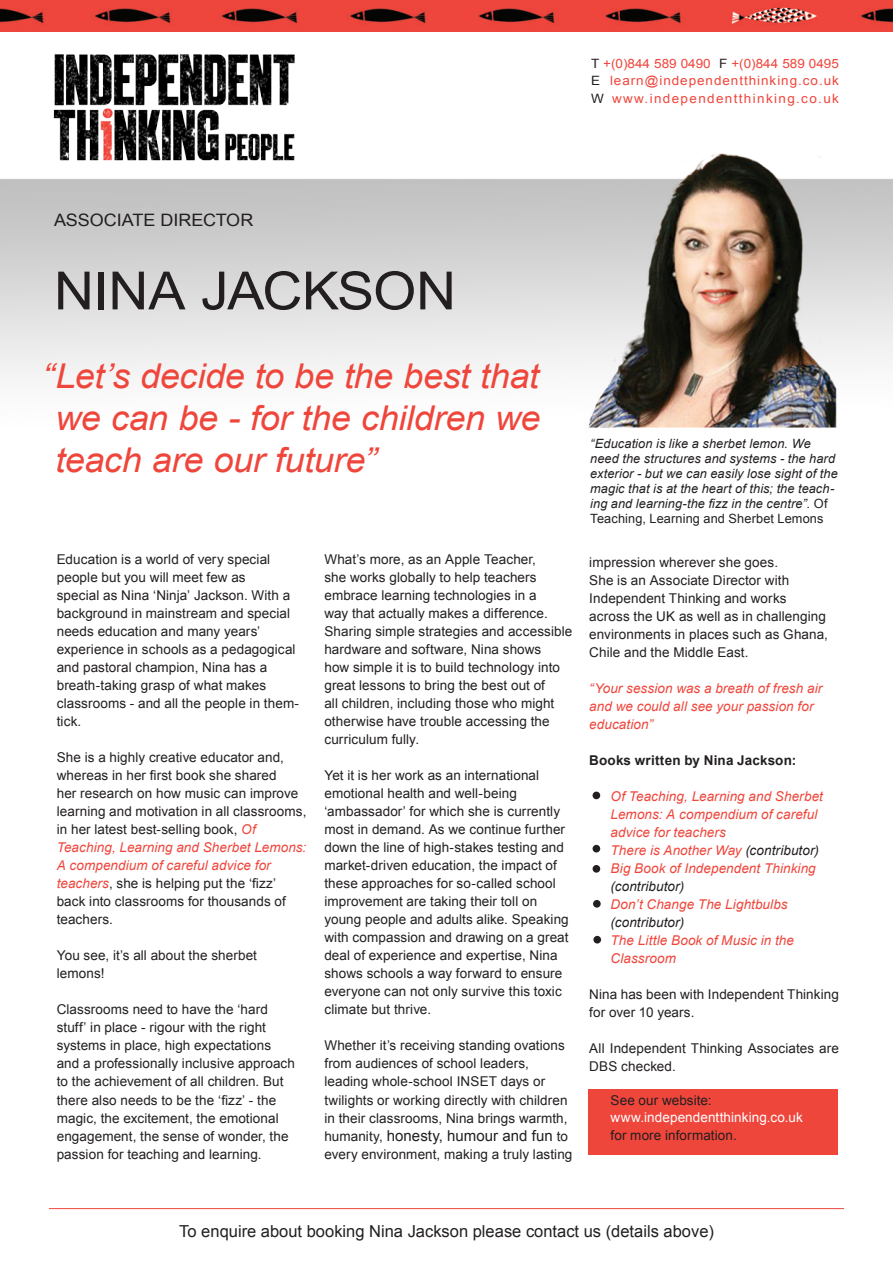
<style>
.page{position:relative;width:893px;height:1263px;background:#fff}
.page>*{position:absolute;margin:0;border:0;box-sizing:border-box;transform-origin:0 0}
.t1{font:52.8px "Arial";letter-spacing:-.01em;color:#231f20;scale:1.05 1}
.t2{font:italic 34.2px/42px "Arial";letter-spacing:-.01em;color:#ef463c;text-align:justify;scale:1.05 1}
.t3{font:17.1px "Arial";color:#231f20;scale:1.05 1}
.t4{font:16.5px "Arial";color:#231f20}
.t5{font:15px "Arial";letter-spacing:.005em;color:#231f20}
.t6{font:13.5px/18px "Arial";letter-spacing:.005em;color:#231f20}
.t7{font:italic 13.5px/18px "Arial";letter-spacing:.005em;color:#ef463c}
.t8{font:13.5px/16.5px "Arial";letter-spacing:.005em;color:#fff}
.t9{font:700 13.5px "Arial";letter-spacing:.01em;color:#231f20}
.t10{font:italic 13.5px "Arial";letter-spacing:.01em;color:#231f20}
.t11{font:12.9px/17.2px "Arial";letter-spacing:.1em;color:#ef463c;text-align:justify;scale:1.05 1}
.t12{font:italic 12.75px/15px "Arial";letter-spacing:.005em;color:#231f20}
.s1{color:#231f20}
.s2{font-style:italic;color:#ef463c}
.s3{font-size:13.5px}
.s4{font-style:normal}
.s5{color:#fff}
</style>
<div class="page">
<img style="left:0;top:153px;width:893px;height:275px">
<img style="left:0;top:0;width:893px;height:32px">
<img style="left:48px;top:54px;width:251px;height:112px">
<hr style="left:49px;top:1208px;width:795px;height:1px;background:#ef463c">
<div style="left:588px;top:1089px;width:250px;height:65px;background:#ef463c"></div>
<div style="left:593px;top:792px;width:7px;height:7px;background:#231f20;border-radius:50%"></div>
<div style="left:593px;top:845px;width:7px;height:7px;background:#231f20;border-radius:50%"></div>
<div style="left:593px;top:865px;width:7px;height:8px;background:#231f20;border-radius:50%"></div>
<div style="left:593px;top:936px;width:8px;height:7px;background:#231f20;border-radius:50%"></div>
<div style="left:593px;top:900px;width:8px;height:8px;background:#231f20;border-radius:50%"></div>
<p class="t11" style="left:591px;top:55px;width:238px"><span class="s1">T</span> +(0)844 589 0490 <span class="s1">F</span> +(0)844 589 0495<br><span class="s1">E</span> learn@independentthinking.co.uk <span class="s1">W</span> www.independentthinking.co.uk</p>
<p class="t3" style="left:54px;top:209px;width:191px">ASSOCIATE DIRECTOR</p>
<p class="t1" style="left:54px;top:256px;width:384px">NINA JACKSON</p>
<p class="t2" style="left:55px;top:355px;width:463px;text-indent:-13px">“Let’s decide to be the best that we can be - for the children we teach are our future”</p>
<p class="t6" style="left:57px;top:551px;width:244px">Education is a world of very special people but you will meet few as<br>special as Nina ‘Ninja’ Jackson. With a background in mainstream and special needs education and many years’ experience in schools as a pedagogical and pastoral champion, Nina has a breath-taking grasp of what makes classrooms - and all the people in them&shy;tick.</p>
<p class="t6" style="left:57px;top:749px;width:251px">She is a highly creative educator and, whereas in her first book she shared<br>her research on how music can improve learning and motivation in all classrooms, in her latest best-selling book, <span class="s2">Of Teaching, Learning and Sherbet Lemons:<br>A compendium of careful advice for teachers</span>, she is helping put the ‘fizz’ back into classrooms for thousands of teachers.</p>
<p class="t6" style="left:57px;top:947px;width:202px">You see, it’s all about the sherbet lemons!</p>
<p class="t6" style="left:57px;top:1001px;width:240px">Classrooms need to have the ‘hard stuff’ in place - rigour with the right systems in place, high expectations and a professionally inclusive approach to the achievement of all children. But there also needs to be the ‘fizz’ - the magic, the excitement, the emotional engagement, the sense of wonder, the passion for teaching and learning.</p>
<p class="t6" style="left:324px;top:551px;width:249px">What’s more, as an Apple Teacher,<br>she works globally to help teachers embrace learning technologies in a<br>way that actually makes a difference.<br>Sharing simple strategies and accessible hardware and software, Nina shows<br>how simple it is to build technology into great lessons to bring the best out of<br>all children, including those who might otherwise have trouble accessing the curriculum fully.</p>
<p class="t6" style="left:324px;top:767px;width:246px">Yet it is her work as an international emotional health and well-being ‘ambassador’ for which she is currently most in demand. As we continue further down the line of high-stakes testing and market-driven education, the impact of these approaches for so-called school improvement are taking their toll on young people and adults alike. Speaking with compassion and drawing on a great deal of experience and expertise, Nina shows schools a way forward to ensure everyone can not only survive this toxic climate but thrive.</p>
<p class="t6" style="left:324px;top:1037px;width:245px">Whether it’s receiving standing ovations from audiences of school leaders, leading whole-school INSET days or twilights or working directly with children in their classrooms, Nina brings warmth,</p>
<p class="t5" style="left:324px;top:1125px;width:245px"><span class="s3">humanity,</span> honesty, humour and fun <span class="s3">to</span></p>
<p class="t6" style="left:324px;top:1145px;width:250px">every environment, making a truly lasting</p>
<p class="t12" style="left:590px;top:436px;width:249px">“Education is like a sherbet lemon. We need the structures and systems - the hard exterior - but we can easily lose sight of the magic that is at the heart of this; the teach&shy;ing and learning-the fizz in the centre”. <span class="s4">Of Teaching, Learning and Sherbet Lemons</span></p>
<p class="t6" style="left:589px;top:553px;width:190px">impression wherever she goes.</p>
<p class="t6" style="left:589px;top:571px;width:240px">She is an Associate Director with Independent Thinking and works across the UK as well as in challenging environments in places such as Ghana, Chile and the Middle East.</p>
<p class="t7" style="left:589px;top:679px;width:234px">“Your session was a breath of fresh air and we could all see your passion for education”</p>
<p class="t9" style="left:589px;top:751px;width:208px">Books written by Nina Jackson:</p>
<p class="t7" style="left:611px;top:787px;width:214px">Of Teaching, Learning and Sherbet<br>Lemons: A compendium of careful advice for teachers</p>
<p class="t7" style="left:611px;top:841px;width:210px">There is Another Way <span class="s1">(contributor)</span></p>
<p class="t7" style="left:611px;top:859px;width:207px">Big Book of Independent Thinking</p>
<p class="t10" style="left:611px;top:877px;width:75px">(contributor)</p>
<p class="t7" style="left:611px;top:895px;width:179px">Don’t Change The Lightbulbs <span class="s1">(contributor)</span></p>
<p class="t7" style="left:611px;top:931px;width:185px">The Little Book of Music in the<br>Classroom</p>
<p class="t6" style="left:589px;top:985px;width:251px">Nina has been with Independent Thinking for over 10 years.</p>
<p class="t6" style="left:589px;top:1039px;width:251px">All Independent Thinking Associates are<br>DBS checked.</p>
<p class="t8" style="left:611px;top:1092px;width:194px"><span class="s1">See our website: </span>www.independentthinking.co.uk</p>
<p class="t6" style="left:611px;top:1126px;width:128px">for more information.</p>
<p class="t4" style="left:179px;top:1220px;width:550px">To enquire about booking Nina Jackson please contact us (details above)<span class="s5">e:</span></p>
</div>
